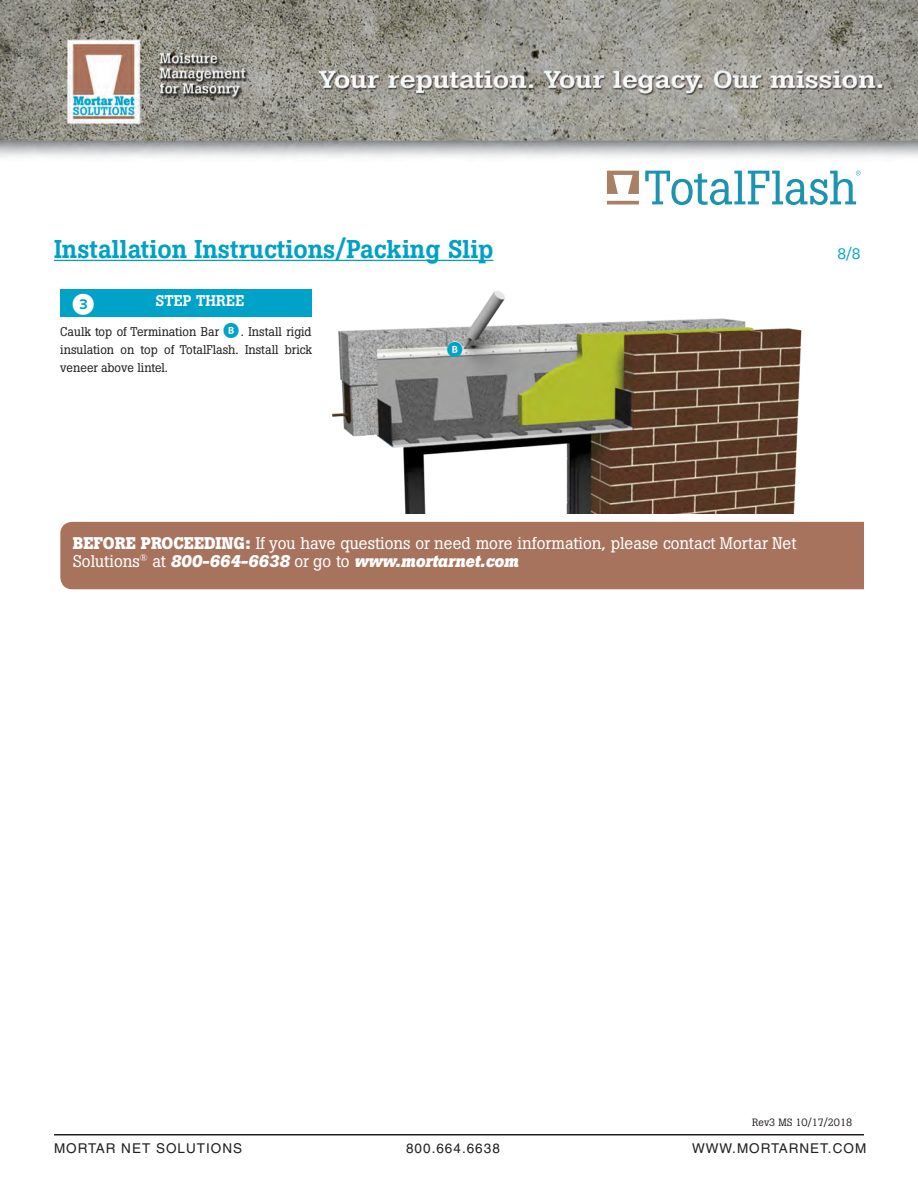
<style>
.page{position:relative;width:918px;height:1188px;background:#fff}
.page>*{position:absolute;margin:0;border:0;box-sizing:border-box;transform-origin:0 0}
.t1{font:500 25.5px "Boton Std";color:#00a1c5}
.t2{font:22.35px "Whitney Index Black Round Bd";color:#fff}
.t3{font:16.8px/18.1px "Boton Std";color:#fff}
.t4{font:16.05px "Whitney Index Black Round Bd";color:#00a3c7}
.t5{font:500 15.3px "Boton Std";letter-spacing:.01em;color:#fff}
.t6{font:15px "Boton Std";color:#00a3c7}
.t7{font:13.5px "Helvetica LT Std";letter-spacing:.075em;color:#231f20}
.t8{font:12.6px/18.1px "Boton Std";color:#231f20;text-align:justify}
.t9{font:10.5px "Boton Std";color:#231f20}
.s1{font-family:"Whitney Index Black Round Bd";font-size:16.05px;color:#00a3c7}
.s2{font-weight:700}
.s3{font-weight:700;font-style:italic}
</style>
<div class="page">
<img style="left:0;top:0;width:918px;height:158px">
<svg style="left:607px;top:171px;width:32px;height:33px"></svg>
<svg style="left:645px;top:171px;width:216px;height:34px"></svg>
<hr style="left:54px;top:260px;width:439px;height:1px;background:#00a1c5">
<hr style="left:54px;top:1134px;width:810px;height:2px;background:#231f20">
<div style="left:60px;top:522px;width:804px;height:67px;background:#a8735d"></div>
<div style="left:60px;top:289px;width:252px;height:28px;background:#00a3c7"></div>
<img style="left:332px;top:291px;width:470px;height:223px">
<div style="left:447px;top:341px;width:16px;height:16px;background:#fff;border-radius:50%"></div>
<h1 class="t1" style="left:54px;top:235px;width:441px">Installation Instructions/Packing Slip</h1>
<p class="t2" style="left:72px;top:294px;width:24px">3</p>
<p class="t5" style="left:156px;top:292px;width:90px">STEP THREE</p>
<p class="t8" style="left:60px;top:322px;width:253px">Caulk top of Termination Bar <span class="s1">B</span>. Install rigid insulation on top of TotalFlash. Install brick veneer above lintel.</p>
<p class="t4" style="left:447px;top:341px;width:18px">B</p>
<p class="t6" style="left:838px;top:245px;width:25px">8/8</p>
<p class="t3" style="left:73px;top:534px;width:725px"><span class="s2">BEFORE PROCEEDING:</span> If you have questions or need more information, please contact Mortar Net<br>Solutions<sup>®</sup> at <span class="s3">800-664-6638</span> or go to <span class="s3">www.mortarnet.com</span></p>
<p class="t9" style="left:752px;top:1116px;width:102px">Rev3 MS 10/17/2018</p>
<p class="t7" style="left:54px;top:1141px;width:190px">MORTAR NET SOLUTIONS</p>
<p class="t7" style="left:406px;top:1141px;width:95px">800.664.6638</p>
<p class="t7" style="left:692px;top:1141px;width:176px">WWW.MORTARNET.COM</p>
</div>
